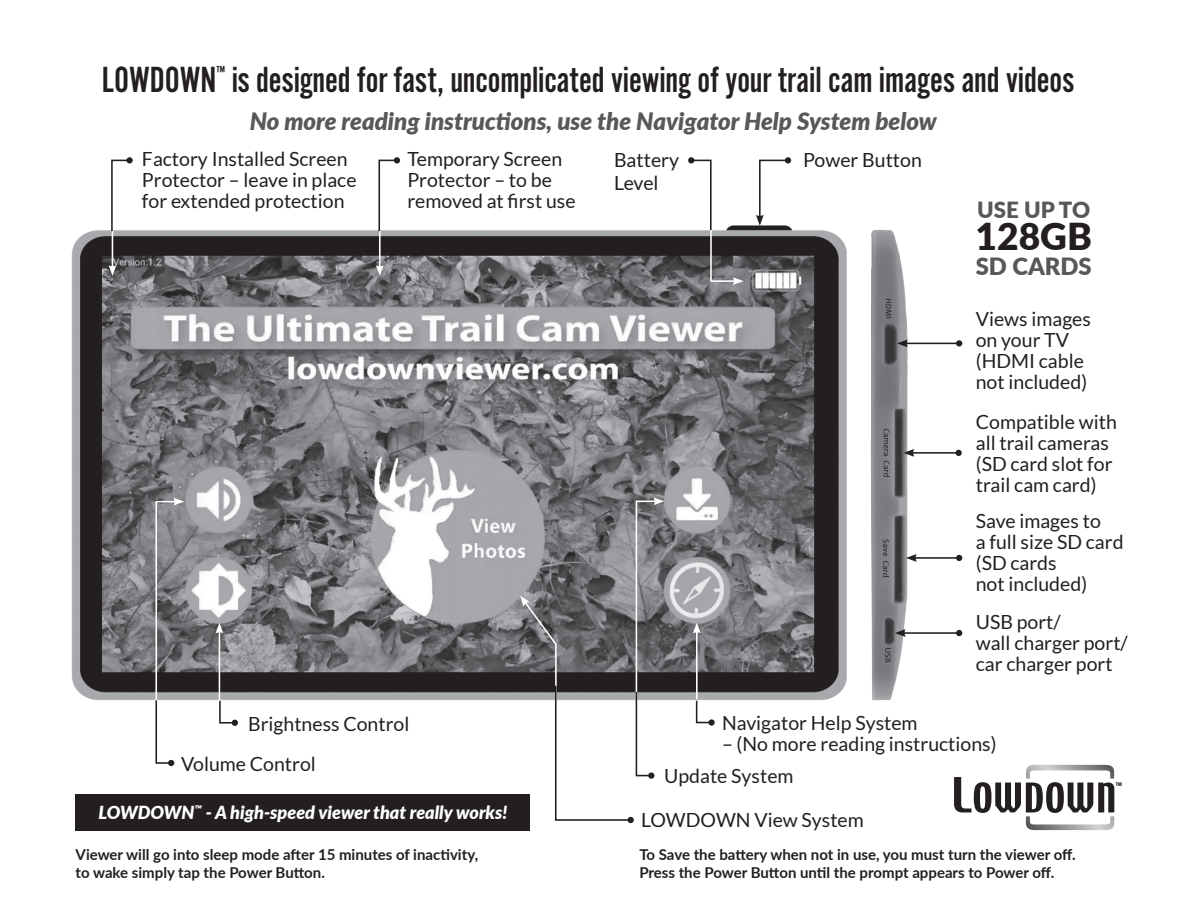
<style>
.page{position:relative;width:1188px;height:918px;background:#fff}
.page>*{position:absolute;margin:0;border:0;box-sizing:border-box;transform-origin:0 0}
.t1{font:37.8px "Alternate Gothic FS Two";letter-spacing:-.005em;color:#231f20}
.t2{font:900 37.2px "Lato";color:#231f20}
.t3{font:italic 900 24px "Lato";color:#57585a}
.t4{font:900 23.7px "Lato";color:#57585a}
.t5{font:900 22.35px "Lato";color:#57585a}
.t6{font:19.5px/21px "Lato";color:#231f20}
.t7{font:italic 900 18px "Lato";color:#fff}
.t8{font:16.5px "Alternate Gothic FS Two";color:#231f20}
.t9{font:700 15px/18px "Lato";color:#231f20}
.t10{font:900 condensed 4.8px "Helvetica LT Std";color:#231f20}
</style>
<div class="page">
<div style="left:76px;top:794px;width:454px;height:37px;background:#231f20"></div>
<img style="left:71px;top:225px;width:776px;height:476px">
<img style="left:870px;top:229px;width:50px;height:472px">
<hr style="left:905px;top:343px;width:54px;height:1px;background:#231f20">
<svg style="left:897px;top:339px;width:11px;height:8px"></svg>
<div style="left:956px;top:340px;width:6px;height:7px;background:#231f20;border-radius:50%"></div>
<hr style="left:912px;top:452px;width:47px;height:2px;background:#231f20">
<svg style="left:903px;top:449px;width:11px;height:8px"></svg>
<svg style="left:956px;top:450px;width:6px;height:6px"></svg>
<hr style="left:914px;top:557px;width:45px;height:2px;background:#231f20">
<svg style="left:906px;top:554px;width:11px;height:8px"></svg>
<svg style="left:956px;top:555px;width:6px;height:6px"></svg>
<hr style="left:903px;top:632px;width:56px;height:2px;background:#231f20">
<svg style="left:895px;top:629px;width:11px;height:8px"></svg>
<svg style="left:956px;top:630px;width:6px;height:6px"></svg>
<svg style="left:155px;top:498px;width:29px;height:268px"></svg>
<hr style="left:219px;top:631px;width:1px;height:72px;background:#fff">
<svg style="left:216px;top:623px;width:7px;height:10px"></svg>
<svg style="left:218px;top:699px;width:20px;height:27px"></svg>
<svg style="left:690px;top:159px;width:54px;height:126px"></svg>
<div style="left:688px;top:157px;width:6px;height:7px;background:#231f20;border-radius:50%"></div>
<svg style="left:756px;top:159px;width:34px;height:67px"></svg>
<div style="left:785px;top:157px;width:6px;height:7px;background:#231f20;border-radius:50%"></div>
<hr style="left:696px;top:631px;width:2px;height:68px;background:#fff">
<svg style="left:693px;top:623px;width:8px;height:10px"></svg>
<svg style="left:695px;top:699px;width:18px;height:25px"></svg>
<svg style="left:708px;top:719px;width:7px;height:7px"></svg>
<svg style="left:520px;top:497px;width:144px;height:326px"></svg>
<svg style="left:954px;top:765px;width:160px;height:65px"></svg>
<svg style="left:110px;top:159px;width:21px;height:74px"></svg>
<svg style="left:126px;top:157px;width:7px;height:7px"></svg>
<hr style="left:112px;top:231px;width:1px;height:37px;background:#fff">
<svg style="left:109px;top:265px;width:7px;height:11px"></svg>
<svg style="left:378px;top:159px;width:21px;height:74px"></svg>
<div style="left:394px;top:157px;width:6px;height:7px;background:#231f20;border-radius:50%"></div>
<hr style="left:379px;top:231px;width:2px;height:37px;background:#fff">
<svg style="left:376px;top:265px;width:8px;height:11px"></svg>
<p class="t8" style="left:216px;top:63px;width:11px">™</p>
<h1 class="t1" style="left:102px;top:60px;width:974px">LOWDOWN is designed for fast, uncomplicated viewing of your trail cam images and videos</h1>
<p class="t3" style="left:250px;top:103px;width:689px">No more reading instructions, use the Navigator Help System below</p>
<p class="t6" style="left:142px;top:149px;width:216px">Factory Installed Screen<br>Protector – leave in place for extended protection</p>
<p class="t6" style="left:407px;top:149px;width:170px">Temporary Screen<br>Protector – to be removed at first use</p>
<p class="t6" style="left:614px;top:148px;width:67px;line-height:23.4px">Battery<br>Level</p>
<p class="t6" style="left:803px;top:149px;width:120px">Power Button</p>
<p class="t5" style="left:977px;top:193px;width:114px">USE UP TO</p>
<h2 class="t2" style="left:976px;top:209px;width:118px">128GB</h2>
<p class="t4" style="left:976px;top:249px;width:118px">SD CARDS</p>
<p class="t6" style="left:976px;top:309px;width:117px">Views images on your TV (HDMI cable not included)</p>
<p class="t6" style="left:976px;top:411px;width:143px">Compatible with all trail cameras (SD card slot for trail cam card)</p>
<p class="t6" style="left:976px;top:511px;width:149px">Save images to<br>a full size SD card (SD cards<br>not included)</p>
<p class="t6" style="left:976px;top:612px;width:154px">USB port/<br>wall charger port/ car charger port</p>
<p class="t6" style="left:248px;top:713px;width:163px">Brightness Control</p>
<p class="t6" style="left:722px;top:712px;width:197px">Navigator Help System</p>
<p class="t6" style="left:664px;top:727px;width:334px;line-height:32.5px;text-indent:58px">– (No more reading instructions)<br>Update System</p>
<p class="t6" style="left:641px;top:809px;width:224px">LOWDOWN View System</p>
<p class="t6" style="left:181px;top:753px;width:136px">Volume Control</p>
<p class="t7" style="left:98px;top:799px;width:411px">LOWDOWN<sup>™</sup> - A high-speed viewer that really works!</p>
<p class="t9" style="left:76px;top:844px;width:404px">Viewer will go into sleep mode after 15 minutes of inactivity, to wake simply tap the Power Button.</p>
<p class="t9" style="left:639px;top:844px;width:438px">To Save the battery when not in use, you must turn the viewer off.<br>Press the Power Button until the prompt appears to Power off.</p>
<p class="t10" style="left:1116px;top:781px;width:8px">TM</p>
</div>
